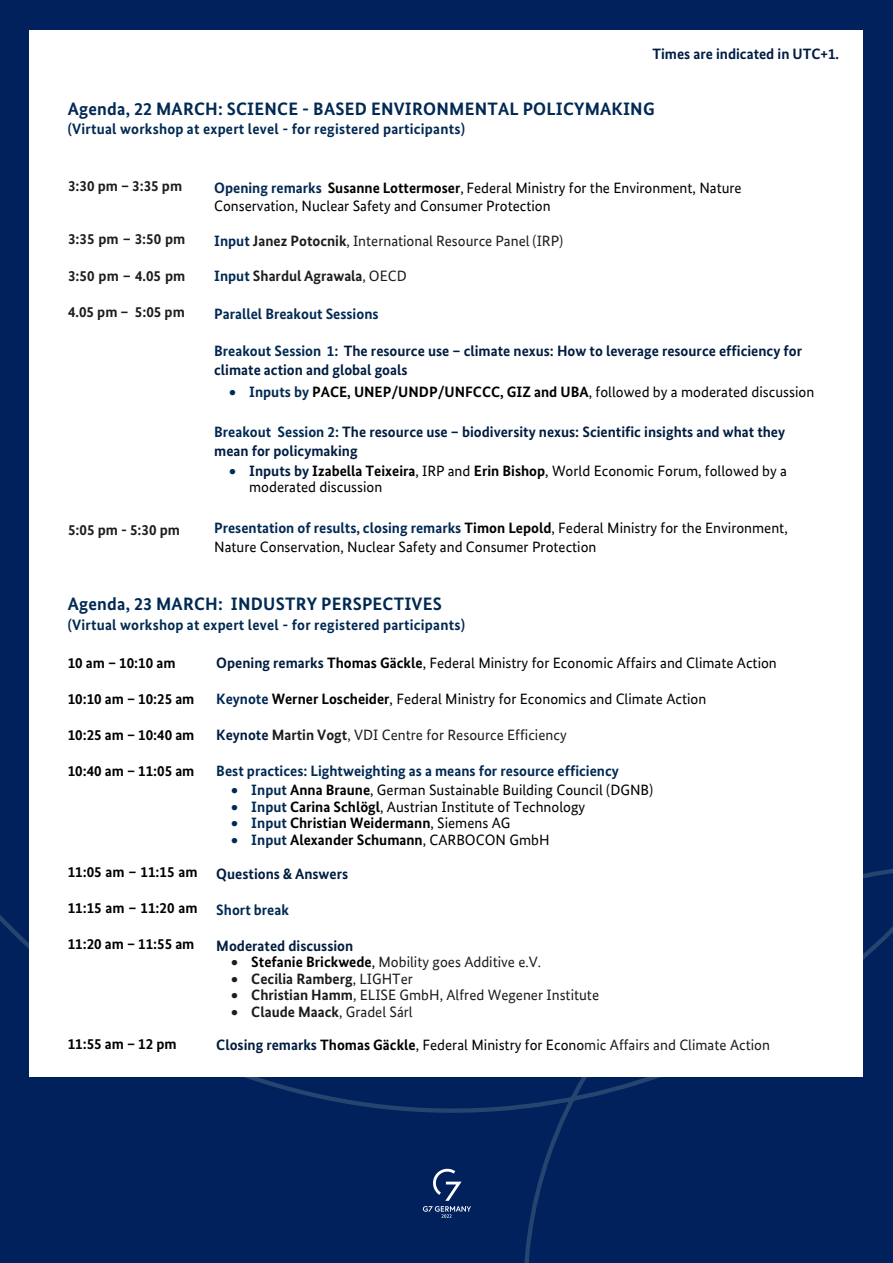
<style>
.page{position:relative;width:893px;height:1263px;background:#00215c}
.page>*{position:absolute;margin:0;border:0;box-sizing:border-box;transform-origin:0 0}
.t1{font:700 18px "Bundes Sans";letter-spacing:.01em;color:#002953}
.t2{font:15px/18px "Bundes Sans";color:#000}
.t3{font:700 15px "Bundes Sans";color:#000}
.t4{font:700 15px/19.2px "Bundes Sans";color:#001d41}
.t5{font:15px "Bundes Sans";color:#1d1d1b}
.t6{font:700 15px "Bundes Sans";letter-spacing:.015em;color:#002953}
.t7{font:700 15px "Bundes Sans";color:#1d1d1b}
.t8{font:15px "Bundes Sans";color:#1d1d1b}
.t9{font:700 15px "Bundes Sans";color:#001d44}
.t10{font:700 15px "Bundes Sans";color:#001d40}
.s1{font-weight:700;color:#002953}
.s2{font-weight:700}
.s3{font-style:inherit}
.s4{color:#002953}
.s5{font-weight:400}
.s6{font-weight:700;color:#001d40}
.s7{font-weight:700;color:#001d41}
.s8{font-weight:700;color:#000}
.s9{color:#000}
</style>
<div class="page">
<div style="left:30px;top:30px;width:833px;height:1046px;background:#fff"></div>
<svg style="left:423px;top:1169px;width:48px;height:49px;background:#244072"></svg>
<p class="t9" style="left:652px;top:45px;width:188px">Times are indicated in UTC+1.</p>
<p class="t1" style="left:68px;top:98px;width:589px">Agenda, 22 MARCH: SCIENCE - BASED ENVIRONMENTAL POLICYMAKING</p>
<p class="t6" style="left:68px;top:120px;width:399px">(Virtual workshop at expert level - for registered participants)</p>
<p class="t7" style="left:68px;top:177px;width:116px">3:30 pm – 3:35 pm</p>
<p class="t7" style="left:68px;top:230px;width:119px">3:35 pm – 3:50 pm</p>
<p class="t7" style="left:68px;top:267px;width:119px">3:50 pm – 4.05 pm</p>
<p class="t7" style="left:68px;top:303px;width:118px">4.05 pm – 5:05 pm</p>
<p class="t7" style="left:68px;top:521px;width:113px">5:05 pm - 5:30 pm</p>
<p class="t2" style="left:214px;top:179px;width:529px"><span class="s1">Opening remarks</span> <span class="s2">Susanne Lottermoser</span>, Federal Ministry for the Environment, Nature<br>Conservation, Nuclear Safety and Consumer Protection</p>
<p class="t8" style="left:214px;top:232px;width:351px"><span class="s1">Input</span> <span class="s2">Janez Potocnik</span><span class="s3">,</span> International Resource Panel (IRP)</p>
<p class="t7" style="left:214px;top:267px;width:194px"><span class="s4">Input</span> Shardul Agrawala<span class="s5">, OECD</span></p>
<p class="t6" style="left:214px;top:305px;width:166px">Parallel Breakout Sessions</p>
<p class="t4" style="left:214px;top:341px;width:589px"><span class="s4">Breakout Session 1:</span> The resource use – climate nexus: How to leverage resource efficiency for climate action and global goals</p>
<p class="t3" style="left:229px;top:383px;width:587px"><span class="s4">• Inputs by</span> PACE, UNEP/UNDP/UNFCCC, GIZ and UBA<span class="s5">, followed by a moderated discussion</span></p>
<p class="t4" style="left:214px;top:423px;width:572px;line-height:18.8px"><span class="s4">Breakout Session 2:</span> The resource use – biodiversity nexus: Scientific insights and what they mean for policymaking</p>
<p class="t2" style="left:249px;top:463px;width:539px;line-height:16.5px;text-indent:-20px"><span class="s4">•</span> <span class="s6">Inputs by</span> <span class="s2">Izabella Teixeira</span>, IRP and <span class="s2">Erin Bishop</span>, World Economic Forum, followed by a moderated discussion</p>
<p class="t2" style="left:214px;top:519px;width:575px;line-height:18.8px"><span class="s1">Presentation of results, closing remarks</span> <span class="s2">Timon Lepold</span>, Federal Ministry for the Environment,<br>Nature Conservation, Nuclear Safety and Consumer Protection</p>
<p class="t1" style="left:68px;top:594px;width:376px">Agenda, 23 MARCH: INDUSTRY PERSPECTIVES</p>
<p class="t6" style="left:68px;top:616px;width:399px">(Virtual workshop at expert level - for registered participants)</p>
<p class="t3" style="left:68px;top:654px;width:109px">10 am – 10:10 am</p>
<p class="t3" style="left:68px;top:690px;width:128px">10:10 am – 10:25 am</p>
<p class="t3" style="left:68px;top:726px;width:128px">10:25 am – 10:40 am</p>
<p class="t3" style="left:68px;top:762px;width:128px">10:40 am – 11:05 am</p>
<p class="t3" style="left:68px;top:863px;width:131px">11:05 am – 11:15 am</p>
<p class="t3" style="left:68px;top:899px;width:131px">11:15 am – 11:20 am</p>
<p class="t3" style="left:68px;top:935px;width:128px">11:20 am – 11:55 am</p>
<p class="t3" style="left:68px;top:1035px;width:110px">11:55 am – 12 pm</p>
<p class="t2" style="left:216px;top:654px;width:562px"><span class="s6">Opening remarks</span> <span class="s2">Thomas Gäckle</span>, Federal Ministry for Economic Affairs and Climate Action</p>
<p class="t2" style="left:216px;top:690px;width:492px"><span class="s1">Keynote</span> <span class="s2">Werner Loscheider</span>, Federal Ministry for Economics and Climate Action</p>
<p class="t5" style="left:216px;top:726px;width:352px"><span class="s7">Keynote</span> <span class="s2">Martin Vogt</span>, VDI Centre for Resource Efficiency</p>
<p class="t6" style="left:216px;top:762px;width:404px">Best practices: Lightweighting as a means for resource efficiency</p>
<p class="t2" style="left:231px;top:781px;width:423px"><span class="s4">•</span> <span class="s1">Input</span> <span class="s2">Anna Braune</span>, German Sustainable Building Council (DGNB)</p>
<p class="t2" style="left:231px;top:798px;width:355px"><span class="s4">•</span> <span class="s1">Input</span> <span class="s2">Carina Schlögl</span>, Austrian Institute of Technology</p>
<p class="t3" style="left:231px;top:814px;width:281px"><span class="s4">• Input</span> Christian Weidermann<span class="s5">, Siemens AG</span></p>
<p class="t3" style="left:231px;top:831px;width:320px"><span class="s4">• Input</span> Alexander Schumann<span class="s5">, CARBOCON GmbH</span></p>
<p class="t4" style="left:216px;top:864px;width:133px">Questions &amp; Answers</p>
<p class="t6" style="left:216px;top:901px;width:74px">Short break</p>
<p class="t10" style="left:216px;top:937px;width:138px">Moderated discussion</p>
<p class="t5" style="left:231px;top:953px;width:311px">• <span class="s8">Stefanie Brickwede</span><span class="s9">,</span> Mobility goes Additive e.V.</p>
<p class="t7" style="left:231px;top:970px;width:183px">• Cecilia Ramberg<span class="s5">, LIGHTer</span></p>
<p class="t5" style="left:231px;top:986px;width:369px">• <span class="s2">Christian Hamm</span>, ELISE GmbH, Alfred Wegener Institute</p>
<p class="t7" style="left:231px;top:1003px;width:183px">• Claude Maack<span class="s5">, Gradel Sárl</span></p>
<p class="t5" style="left:216px;top:1036px;width:555px"><span class="s6">Closing remarks</span> <span class="s8">Thomas Gäckle</span><span class="s9">, Federal Ministry for Econo</span>mic Affairs and Climate Action</p>
</div>
